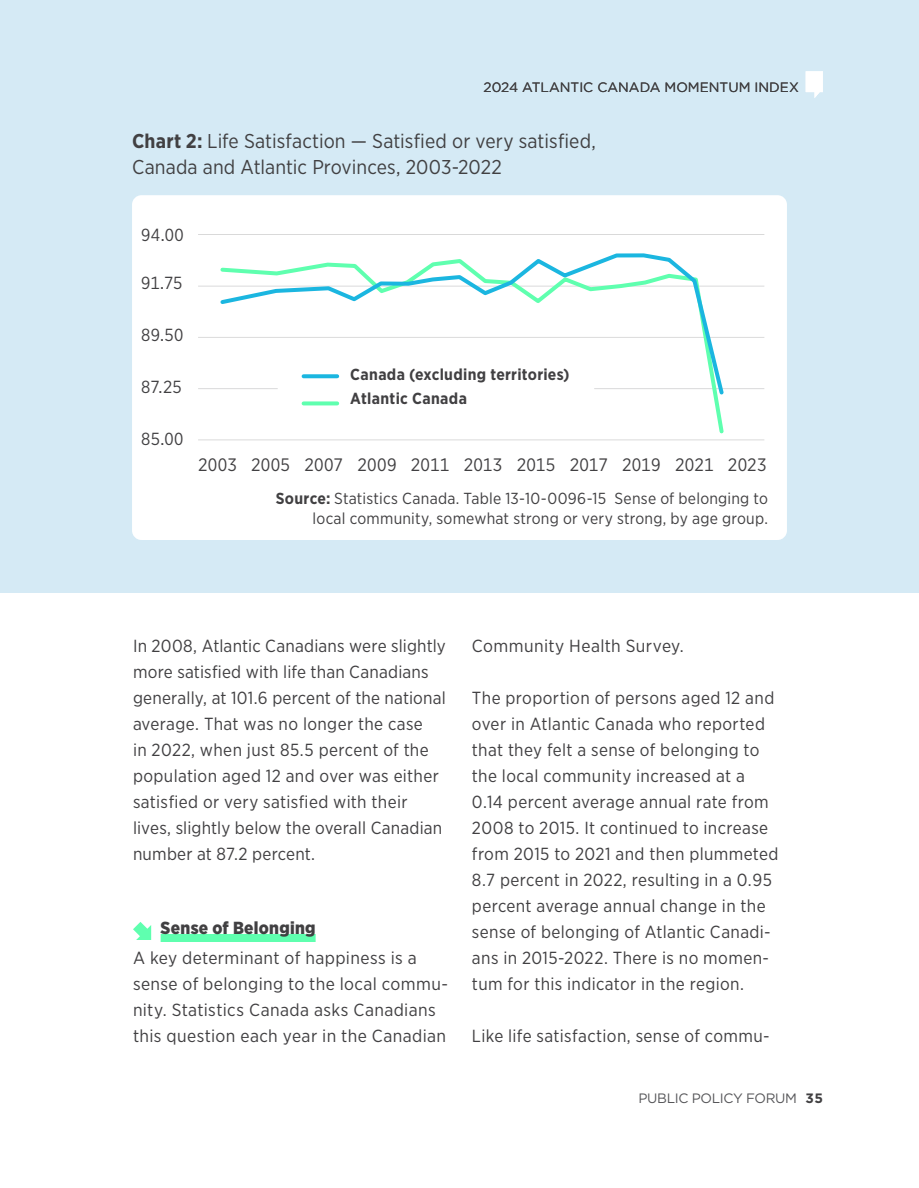
<style>
.page{position:relative;width:919px;height:1188px;background:#fff}
.page>*{position:absolute;margin:0;border:0;box-sizing:border-box;transform-origin:0 0}
.t1{font:20px/26px "Gotham Narrow";letter-spacing:.005em;color:#414042}
.t2{font:18px "Gotham Narrow";letter-spacing:.01em;color:#414042}
.t3{font:17.6px/26px "Gotham Narrow";letter-spacing:.02em;color:#414042}
.t4{font:900 17.6px "Gotham Narrow";letter-spacing:.02em;color:#414042}
.t5{font:16px/20px "Gotham Narrow";letter-spacing:.015em;color:#414042;text-align:right}
.t6{font:700 16px/24px "Gotham Narrow";letter-spacing:.02em;color:#414042}
.t7{font:13.6px "Gotham";color:#414042}
.t8{font:13.6px "Gotham";letter-spacing:-.025em;color:#565659}
.s1{font-weight:700}
.s2{font-weight:700;color:#414042}
</style>
<div class="page">
<div style="left:0;top:0;width:919px;height:592px;background:#d5eaf5"></div>
<div style="left:132px;top:195px;width:655px;height:345px;background:#fff;border-radius:9px"></div>
<hr style="left:198px;top:286px;width:566px;height:1px;background:#414042">
<hr style="left:198px;top:234px;width:566px;height:1px;background:#414042">
<hr style="left:198px;top:337px;width:566px;height:1px;background:#414042">
<hr style="left:594px;top:388px;width:170px;height:1px;background:#414042">
<hr style="left:198px;top:388px;width:80px;height:1px;background:#414042">
<hr style="left:198px;top:439px;width:566px;height:1px;background:#414042">
<svg style="left:805px;top:71px;width:18px;height:27px"></svg>
<div style="left:161px;top:934px;width:155px;height:8px;background:#5fffaf"></div>
<svg style="left:133px;top:922px;width:18px;height:18px"></svg>
<svg style="left:218px;top:253px;width:508px;height:144px"></svg>
<svg style="left:304px;top:374px;width:33px;height:4px"></svg>
<svg style="left:304px;top:401px;width:33px;height:4px"></svg>
<p class="t7" style="left:483px;top:78px;width:317px">2024 ATLANTIC CANADA MOMENTUM INDEX</p>
<p class="t1" style="left:132px;top:128px;width:465px"><span class="s1">Chart 2:</span> Life Satisfaction — Satisfied or very satisfied,<br>Canada and Atlantic Provinces, 2003-2022</p>
<p class="t3" style="left:141px;top:222px;width:44px">94.00</p>
<p class="t3" style="left:141px;top:270px;width:43px">91.75</p>
<p class="t3" style="left:141px;top:322px;width:44px">89.50</p>
<p class="t3" style="left:141px;top:374px;width:42px">87.25</p>
<p class="t3" style="left:141px;top:426px;width:44px">85.00</p>
<p class="t6" style="left:350px;top:363px;width:221px">Canada (excluding territories)<br>Atlantic Canada</p>
<p class="t2" style="left:198px;top:454px;width:570px">2003 2005 2007 2009 2011 2013 2015 2017 2019 2021 2023</p>
<p class="t5" style="left:276px;top:488px;width:493px"><span class="s1">Source:</span> Statistics Canada. Table 13-10-0096-15 Sense of belonging to local community, somewhat strong or very strong, by age group.</p>
<p class="t3" style="left:133px;top:632px;width:314px">In 2008, Atlantic Canadians were slightly more satisfied with life than Canadians generally, at 101.6 percent of the national average. That was no longer the case<br>in 2022, when just 85.5 percent of the population aged 12 and over was either satisfied or very satisfied with their lives, slightly below the overall Canadian number at 87.2 percent.</p>
<p class="t4" style="left:161px;top:916px;width:156px">Sense of Belonging</p>
<p class="t3" style="left:133px;top:944px;width:316px">A key determinant of happiness is a sense of belonging to the local commu&shy;nity. Statistics Canada asks Canadians this question each year in the Canadian</p>
<p class="t3" style="left:472px;top:632px;width:213px">Community Health Survey.</p>
<p class="t3" style="left:472px;top:684px;width:308px">The proportion of persons aged 12 and over in Atlantic Canada who reported that they felt a sense of belonging to the local community increased at a 0.14 percent average annual rate from 2008 to 2015. It continued to increase from 2015 to 2021 and then plummeted 8.7 percent in 2022, resulting in a 0.95 percent average annual change in the sense of belonging of Atlantic Canadi&shy;ans in 2015-2022. There is no momen&shy;tum for this indicator in the region.</p>
<p class="t3" style="left:472px;top:1023px;width:299px">Like life satisfaction, sense of commu-</p>
<p class="t8" style="left:638px;top:1089px;width:186px">PUBLIC POLICY FORUM <span class="s2">35</span></p>
</div>
